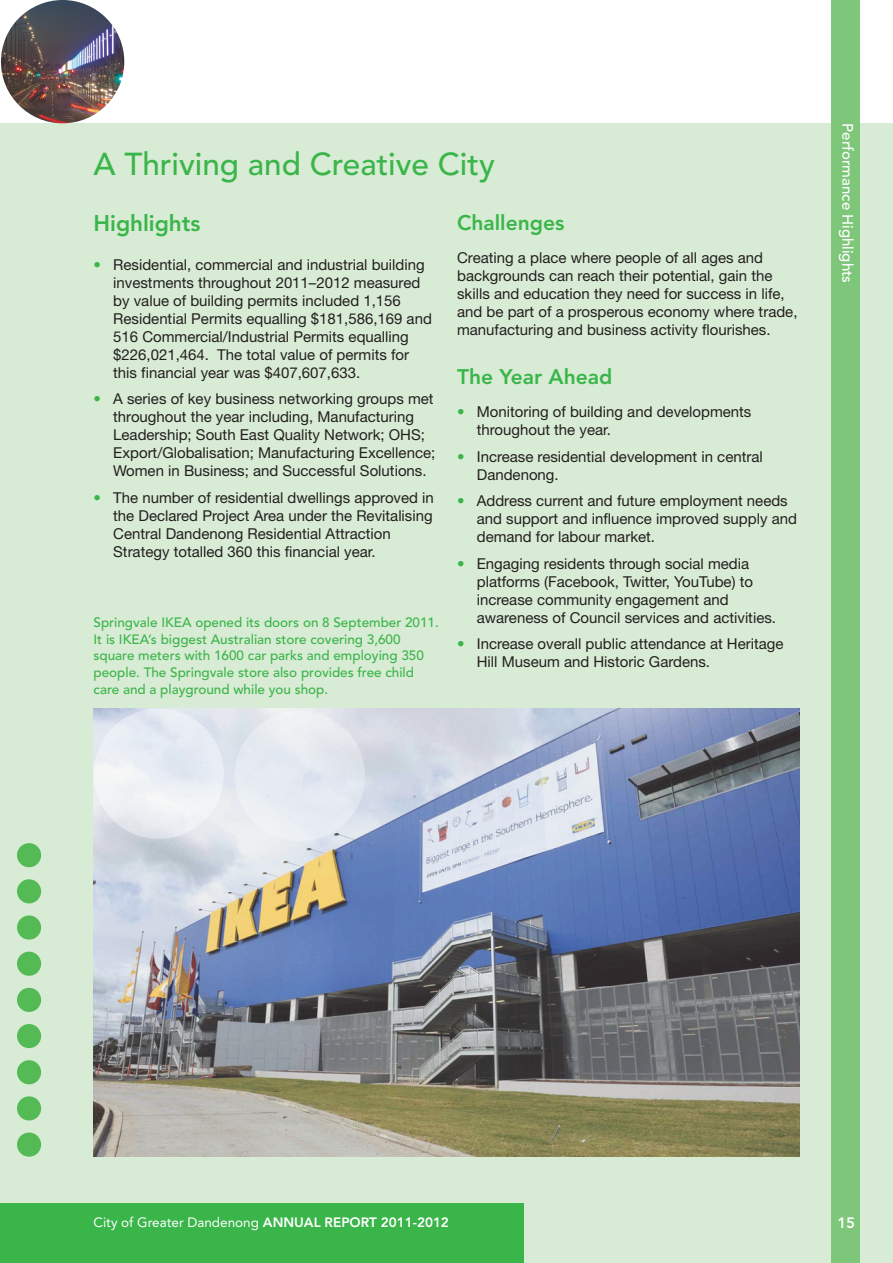
<style>
.page{position:relative;width:893px;height:1263px;background:#fff}
.page>*{position:absolute;margin:0;border:0;box-sizing:border-box;transform-origin:0 0}
.t1{font:500 31.5px "Avenir";color:#3ab54a}
.t2{font:800 22.5px "Avenir";color:#3ab54a}
.t3{font:800 21px "Avenir";color:#3ab54a}
.t4{font:15px/18px "Helvetica Neue";color:#231f20}
.t5{font:500 15px "Avenir";color:#fff}
.t6{font:800 15px "Avenir";color:#fff}
.t7{font:500 13.5px/16.8px "Avenir";color:#3ab54a}
.t8{font:13.5px "Avenir";color:#fff}
.s1{color:#3ab54a}
.s2{font-weight:800}
</style>
<div class="page">
<div style="left:0;top:123px;width:893px;height:1140px;background:#d8ebd4"></div>
<div style="left:831px;top:0;width:28px;height:1263px;background:#7ec679"></div>
<div style="left:0;top:1203px;width:524px;height:60px;background:#3ab54a"></div>
<div style="left:17px;top:1132px;width:24px;height:25px;background:#54ba56;border-radius:50%"></div>
<div style="left:17px;top:1096px;width:24px;height:24px;background:#54ba56;border-radius:50%"></div>
<div style="left:17px;top:1060px;width:24px;height:24px;background:#54ba56;border-radius:50%"></div>
<div style="left:17px;top:1024px;width:24px;height:24px;background:#54ba56;border-radius:50%"></div>
<div style="left:17px;top:988px;width:24px;height:24px;background:#54ba56;border-radius:50%"></div>
<div style="left:17px;top:952px;width:24px;height:24px;background:#54ba56;border-radius:50%"></div>
<div style="left:17px;top:915px;width:24px;height:24px;background:#54ba56;border-radius:50%"></div>
<div style="left:17px;top:879px;width:24px;height:24px;background:#54ba56;border-radius:50%"></div>
<div style="left:17px;top:843px;width:24px;height:24px;background:#54ba56;border-radius:50%"></div>
<img style="left:1px;top:0;width:123px;height:123px;border-radius:50%">
<img style="left:94px;top:708px;width:705px;height:449px">
<img style="left:94px;top:708px;width:130px;height:131px">
<img style="left:235px;top:711px;width:130px;height:130px">
<h1 class="t1" style="left:94px;top:151px;width:403px">A Thriving and Creative City</h1>
<h2 class="t2" style="left:94px;top:214px;width:109px">Highlights</h2>
<p class="t4" style="left:113px;top:257px;width:320px;text-indent:-20px"><span class="s1">•</span> Residential, commercial and industrial building investments throughout 2011–2012 measured by value of building permits included 1,156<br>Residential Permits equalling $181,586,169 and 516 Commercial/Industrial Permits equalling $226,021,464. The total value of permits for this financial year was $407,607,633.</p>
<p class="t4" style="left:113px;top:391px;width:324px;text-indent:-20px"><span class="s1">•</span> A series of key business networking groups met throughout the year including, Manufacturing Leadership; South East Quality Network; OHS; Export/Globalisation; Manufacturing Excellence; Women in Business; and Successful Solutions.</p>
<p class="t4" style="left:113px;top:490px;width:322px;text-indent:-20px"><span class="s1">•</span> The number of residential dwellings approved in the Declared Project Area under the Revitalising Central Dandenong Residential Attraction Strategy totalled 360 this financial year.</p>
<h3 class="t3" style="left:457px;top:214px;width:109px">Challenges</h3>
<p class="t4" style="left:457px;top:250px;width:342px">Creating a place where people of all ages and backgrounds can reach their potential, gain the skills and education they need for success in life, and be part of a prosperous economy where trade, manufacturing and business activity flourishes.</p>
<h3 class="t3" style="left:457px;top:368px;width:157px">The Year Ahead</h3>
<p class="t4" style="left:477px;top:404px;width:276px;text-indent:-20px"><span class="s1">•</span> Monitoring of building and developments throughout the year.</p>
<p class="t4" style="left:477px;top:449px;width:287px;text-indent:-20px"><span class="s1">•</span> Increase residential development in central<br>Dandenong.</p>
<p class="t4" style="left:477px;top:493px;width:322px;text-indent:-20px"><span class="s1">•</span> Address current and future employment needs and support and influence improved supply and demand for labour market.</p>
<p class="t4" style="left:477px;top:556px;width:301px;text-indent:-20px"><span class="s1">•</span> Engaging residents through social media platforms (Facebook, Twitter, YouTube) to increase community engagement and awareness of Council services and activities.</p>
<p class="t4" style="left:477px;top:636px;width:308px;text-indent:-20px"><span class="s1">•</span> Increase overall public attendance at Heritage<br>Hill Museum and Historic Gardens.</p>
<p class="t7" style="left:94px;top:615px;width:347px">Springvale IKEA opened its doors on 8 September 2011.<br>It is IKEA’s biggest Australian store covering 3,600 square meters with 1600 car parks and employing 350 people. The Springvale store also provides free child care and a playground while you shop.</p>
<p class="t5" style="left:854px;top:123px;width:161px;rotate:90deg">Performance Highlights</p>
<p class="t8" style="left:94px;top:1217px;width:357px">City of Greater Dandenong <span class="s2">ANNUAL REPORT 2011-2012</span></p>
<p class="t6" style="left:837px;top:1216px;width:19px">15</p>
</div>
